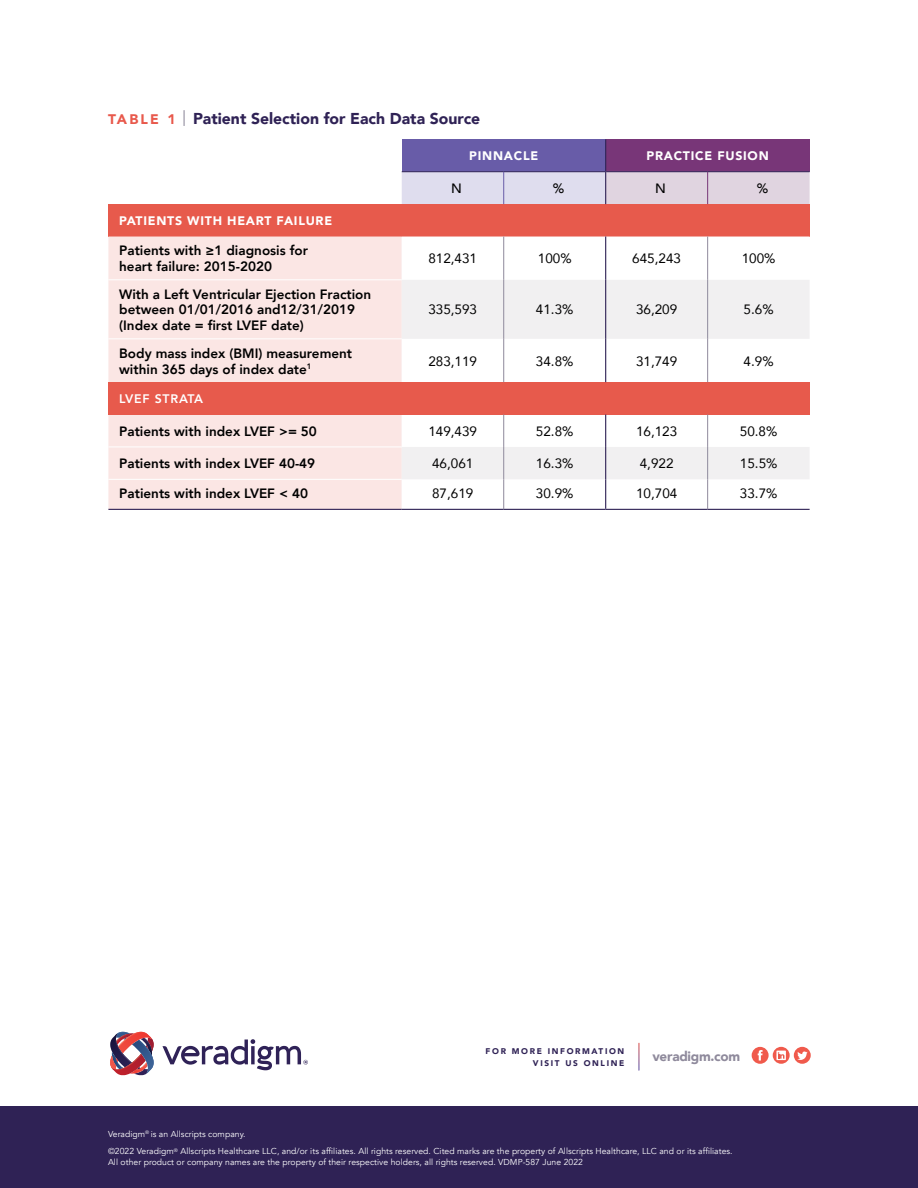
<style>
.page{position:relative;width:918px;height:1188px;background:#fff}
.page>*{position:absolute;margin:0;border:0;box-sizing:border-box;transform-origin:0 0}
.t1{font:900 15.75px "Avenir";color:#2f2255}
.t2{font:800 13.5px/15.8px "Avenir";color:#000}
.t3{font:13.5px "Avenir";color:#000}
.t4{font:900 13.5px "Avenir";letter-spacing:-.02em;color:#8f8a9c}
.t5{font:500 13.5px "Avenir";color:#000}
.t6{font:900 12.3px "Avenir";letter-spacing:.06em;color:#fff}
.t7{font:800 12.3px "Avenir";letter-spacing:.06em;color:#fff}
.t8{font:8.7px/17.2px "Avenir";letter-spacing:.005em;color:#fff}
.t9{font:900 8.25px/12px "Avenir";letter-spacing:.2em;color:#2f2255;text-align:right}
.s1{font-size:13.8px;color:#e8594c}
.s2{font-weight:400;color:#8f8a9c}
</style>
<div class="page">
<div style="left:0;top:1106px;width:918px;height:82px;background:#2f2255"></div>
<svg style="left:110px;top:1032px;width:44px;height:43px"></svg>
<svg style="left:162px;top:1039px;width:146px;height:31px"></svg>
<svg style="left:752px;top:1047px;width:59px;height:17px"></svg>
<div style="left:402px;top:139px;width:204px;height:33px;background:#685ca8"></div>
<div style="left:606px;top:139px;width:204px;height:33px;background:#783678"></div>
<svg style="left:402px;top:172px;width:408px;height:32px;background:#ded7e5"></svg>
<div style="left:108px;top:204px;width:702px;height:33px;background:#e75a4c"></div>
<div style="left:108px;top:237px;width:294px;height:272px;background:#fbe6e4"></div>
<svg style="left:402px;top:237px;width:408px;height:272px"></svg>
<svg style="left:402px;top:280px;width:408px;height:199px;fill:#f1f0f1"></svg>
<div style="left:108px;top:382px;width:702px;height:33px;background:#e75a4c"></div>
<hr style="left:402px;top:171px;width:102px;height:1px;background:#2f2255">
<hr style="left:504px;top:171px;width:101px;height:1px;background:#2f2255">
<hr style="left:606px;top:171px;width:102px;height:1px;background:#2f2255">
<hr style="left:708px;top:171px;width:102px;height:1px;background:#2f2255">
<hr style="left:707px;top:237px;width:1px;height:43px;background:#8f8a9c">
<hr style="left:707px;top:280px;width:1px;height:59px;background:#8f8a9c">
<hr style="left:707px;top:339px;width:1px;height:43px;background:#8f8a9c">
<hr style="left:707px;top:415px;width:1px;height:32px;background:#8f8a9c">
<hr style="left:707px;top:447px;width:1px;height:32px;background:#8f8a9c">
<hr style="left:707px;top:479px;width:1px;height:30px;background:#8f8a9c">
<hr style="left:503px;top:237px;width:1px;height:43px;background:#8f8a9c">
<hr style="left:503px;top:280px;width:1px;height:59px;background:#8f8a9c">
<hr style="left:503px;top:339px;width:1px;height:43px;background:#8f8a9c">
<hr style="left:503px;top:415px;width:1px;height:32px;background:#8f8a9c">
<hr style="left:503px;top:447px;width:1px;height:32px;background:#8f8a9c">
<hr style="left:503px;top:479px;width:1px;height:30px;background:#8f8a9c">
<hr style="left:503px;top:172px;width:1px;height:32px;background:#685ca8">
<hr style="left:707px;top:172px;width:1px;height:32px;background:#783678">
<hr style="left:108px;top:279px;width:294px;height:1px;background:#fff">
<hr style="left:108px;top:338px;width:294px;height:1px;background:#fff">
<hr style="left:108px;top:447px;width:294px;height:1px;background:#fff">
<hr style="left:108px;top:479px;width:294px;height:1px;background:#fff">
<hr style="left:605px;top:139px;width:1px;height:33px;background:#2f2255">
<hr style="left:605px;top:172px;width:1px;height:32px;background:#2f2255">
<hr style="left:605px;top:237px;width:1px;height:43px;background:#2f2255">
<hr style="left:605px;top:280px;width:1px;height:59px;background:#2f2255">
<hr style="left:605px;top:339px;width:1px;height:43px;background:#2f2255">
<hr style="left:605px;top:415px;width:1px;height:32px;background:#2f2255">
<hr style="left:605px;top:447px;width:1px;height:32px;background:#2f2255">
<hr style="left:605px;top:479px;width:1px;height:30px;background:#2f2255">
<hr style="left:108px;top:509px;width:294px;height:1px;background:#2f2255">
<hr style="left:402px;top:509px;width:102px;height:1px;background:#2f2255">
<hr style="left:504px;top:509px;width:102px;height:1px;background:#2f2255">
<hr style="left:606px;top:509px;width:102px;height:1px;background:#2f2255">
<hr style="left:708px;top:509px;width:102px;height:1px;background:#2f2255">
<h1 class="t1" style="left:108px;top:105px;width:374px"><span class="s1">TA B L E 1</span> <span class="s2">|</span> Patient Selection for Each Data Source</h1>
<h3 class="t6" style="left:469px;top:145px;width:70px">PINNACLE</h3>
<h3 class="t6" style="left:647px;top:145px;width:124px">PRACTICE FUSION</h3>
<h2 class="t5" style="left:451px;top:177px;width:12px">N</h2>
<h2 class="t5" style="left:553px;top:177px;width:13px">%</h2>
<h2 class="t5" style="left:655px;top:177px;width:12px">N</h2>
<h2 class="t5" style="left:757px;top:177px;width:13px">%</h2>
<h3 class="t6" style="left:119px;top:210px;width:214px">PATIENTS WITH HEART FAILURE</h3>
<h2 class="t2" style="left:119px;top:243px;width:190px">Patients with ≥1 diagnosis for heart failure: 2015-2020</h2>
<h2 class="t3" style="left:428px;top:248px;width:50px">812,431</h2>
<h2 class="t3" style="left:538px;top:248px;width:35px">100%</h2>
<h2 class="t3" style="left:632px;top:248px;width:50px">645,243</h2>
<h2 class="t3" style="left:742px;top:248px;width:35px">100%</h2>
<h2 class="t2" style="left:119px;top:286px;width:254px">With a Left Ventricular Ejection Fraction between 01/01/2016 and12/31/2019 (Index date = first LVEF date)</h2>
<h2 class="t3" style="left:428px;top:299px;width:50px">335,593</h2>
<h2 class="t3" style="left:536px;top:299px;width:39px">41.3%</h2>
<h2 class="t3" style="left:636px;top:299px;width:43px">36,209</h2>
<h2 class="t3" style="left:744px;top:299px;width:32px">5.6%</h2>
<h2 class="t2" style="left:119px;top:345px;width:234px">Body mass index (BMI) measurement within 365 days of index date<sup>1</sup></h2>
<h2 class="t3" style="left:428px;top:350px;width:50px">283,119</h2>
<h2 class="t3" style="left:536px;top:350px;width:39px">34.8%</h2>
<h2 class="t3" style="left:636px;top:350px;width:43px">31,749</h2>
<h2 class="t3" style="left:744px;top:350px;width:32px">4.9%</h2>
<h3 class="t7" style="left:119px;top:389px;width:85px">LVEF STRATA</h3>
<h2 class="t2" style="left:119px;top:423px;width:199px">Patients with index LVEF &gt;= 50</h2>
<h2 class="t3" style="left:428px;top:420px;width:50px">149,439</h2>
<h2 class="t3" style="left:536px;top:420px;width:39px">52.8%</h2>
<h2 class="t3" style="left:636px;top:420px;width:43px">16,123</h2>
<h2 class="t3" style="left:740px;top:420px;width:39px">50.8%</h2>
<h2 class="t2" style="left:119px;top:456px;width:198px">Patients with index LVEF 40-49</h2>
<h2 class="t3" style="left:432px;top:453px;width:43px">46,061</h2>
<h2 class="t3" style="left:536px;top:453px;width:39px">16.3%</h2>
<h2 class="t3" style="left:640px;top:453px;width:35px">4,922</h2>
<h2 class="t3" style="left:740px;top:453px;width:39px">15.5%</h2>
<h2 class="t2" style="left:119px;top:486px;width:190px">Patients with index LVEF &lt; 40</h2>
<h2 class="t3" style="left:432px;top:483px;width:43px">87,619</h2>
<h2 class="t3" style="left:536px;top:483px;width:39px">30.9%</h2>
<h2 class="t3" style="left:636px;top:483px;width:43px">10,704</h2>
<h2 class="t3" style="left:740px;top:483px;width:39px">33.7%</h2>
<p class="t9" style="left:486px;top:1044px;width:140px">FOR MORE INFORMATION<br>VISIT US ONLINE</p>
<h2 class="t4" style="left:652px;top:1045px;width:89px">veradigm.com</h2>
<p class="t8" style="left:108px;top:1126px;width:626px">Veradigm<sup>®</sup> is an Allscripts company.<br>©2022 Veradigm<sup>®</sup> Allscripts Healthcare LLC, and/or its affiliates. All rights reserved. Cited marks are the property of Allscripts Healthcare, LLC and or its affiliates.</p>
<p class="t8" style="left:108px;top:1154px;width:477px">All other product or company names are the property of their respective holders, all rights reserved. VDMP-587 June 2022</p>
</div>
